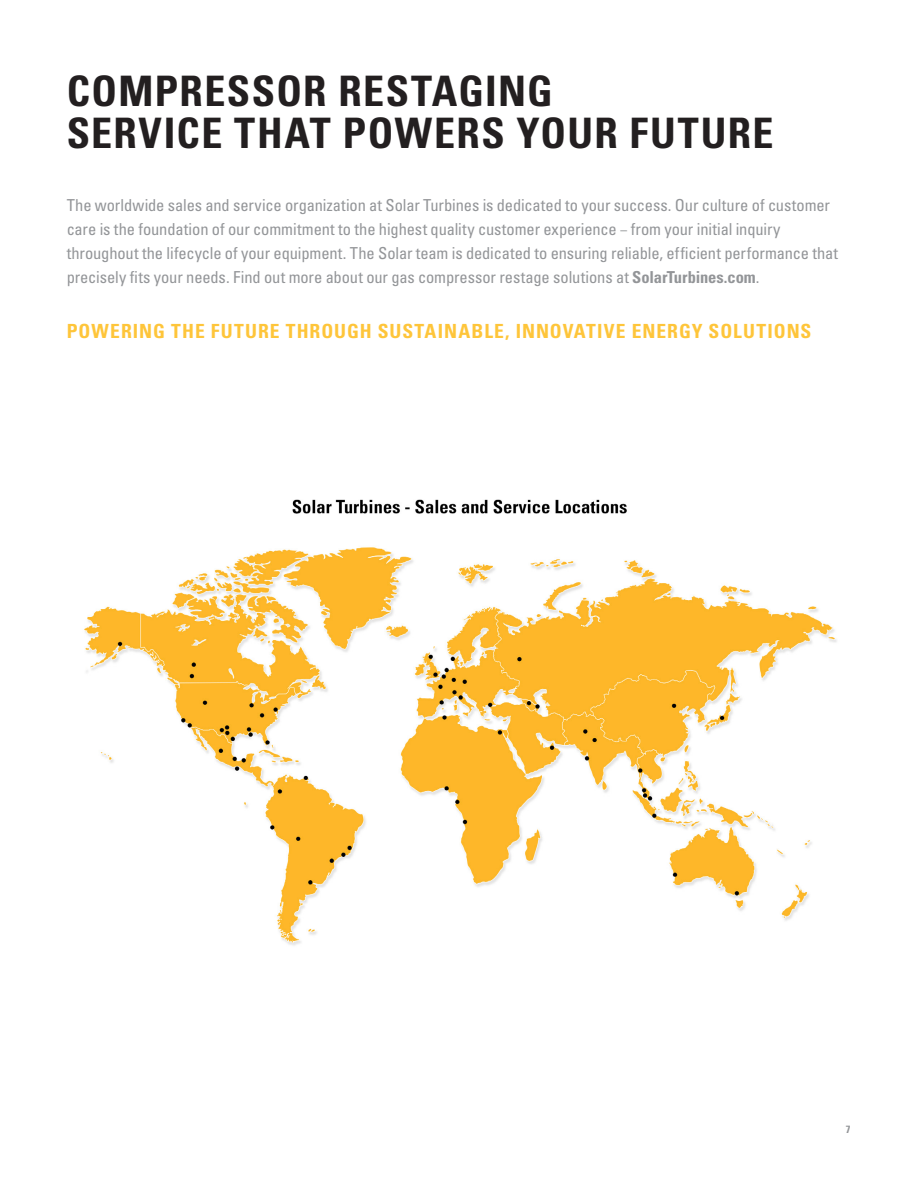
<style>
.page{position:relative;width:918px;height:1188px;background:#fff}
.page>*{position:absolute;margin:0;border:0;box-sizing:border-box;transform-origin:0 0}
.t1{font:700 condensed 42px/42px "Univers LT Std";letter-spacing:.03em;color:#231f20}
.t2{font:700 condensed 19.5px "Univers LT Std";letter-spacing:.05em;color:#fec53a}
.t3{font:condensed 16.5px/24px "Univers LT Std";letter-spacing:-.005em;color:#939598}
.t4{font:700 condensed 10.5px "Univers LT Std";color:#939598}
.s1{font-weight:300}
.s2{font-weight:700}
</style>
<div class="page">
<img style="left:84px;top:499px;width:753px;height:447px">
<h1 class="t1" style="left:67px;top:70px;width:708px">COMPRESSOR RESTAGING<br>SERVICE THAT POWERS YOUR FUTURE</h1>
<p class="t3" style="left:67px;top:193px;width:773px">The worldwide sales and service organization at Solar Turbines is dedicated to your success. Our culture of customer care is the foundation of our commitment to the highest quality customer experience <span class="s1">−</span> from your initial inquiry throughout the lifecycle of your equipment. The Solar team is dedicated to ensuring reliable, efficient performance that precisely fits your needs. Find out more about our gas compressor restage solutions at <span class="s2">SolarTurbines.com</span>.</p>
<p class="t2" style="left:67px;top:319px;width:746px">POWERING THE FUTURE THROUGH SUSTAINABLE, INNOVATIVE ENERGY SOLUTIONS</p>
<p class="t4" style="left:846px;top:1123px;width:6px">7</p>
</div>
